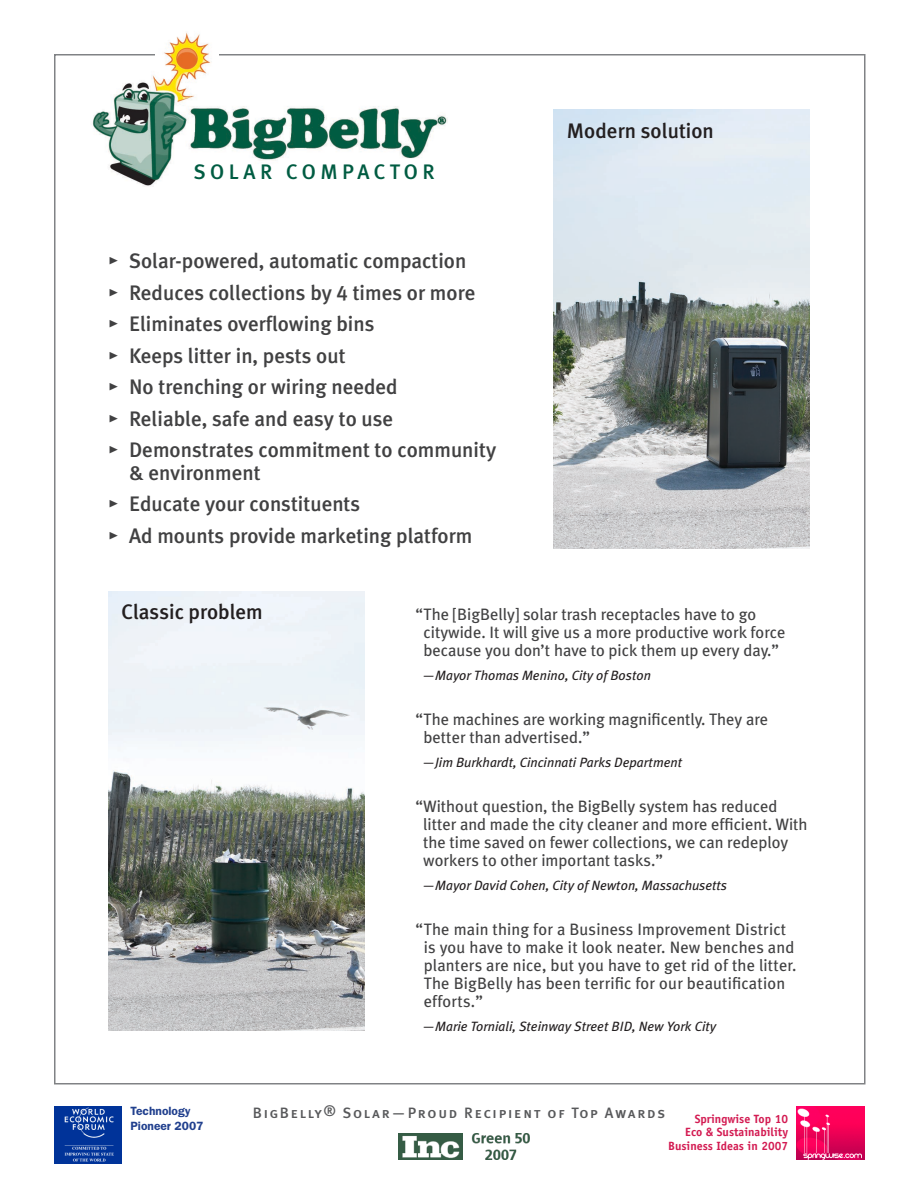
<style>
.page{position:relative;width:918px;height:1188px;background:#fff}
.page>*{position:absolute;margin:0;border:0;box-sizing:border-box;transform-origin:0 0}
.t1{font:500 21px/22.5px "Meta Plus Lining";color:#414142}
.t2{font:500 21px "Meta Plus Lining";color:#231f20}
.t3{font:500 21px "Meta Plus Lining";letter-spacing:.21em;color:#005c42}
.t4{font:16.5px/18px "Meta Plus Lining";color:#414142}
.t5{font:15px "Meta Plus Medium Caps";letter-spacing:.115em;color:#58595b}
.t6{font:italic 13.5px "Meta Plus Lining";color:#231f20}
.t7{font:700 12px/13.5px "Officina Sans";color:#d31b52;text-align:right}
.t8{font:600 12px/15px "Franklin Gothic";color:#21408e}
.s1{font-family:"Meta Plus Medium Caps";font-weight:400}
</style>
<div class="page">
<img style="left:92px;top:75px;width:356px;height:111px">
<img style="left:108px;top:591px;width:256px;height:439px">
<img style="left:554px;top:110px;width:256px;height:439px">
<img style="left:155px;top:32px;width:63px;height:47px">
<img style="left:54px;top:1106px;width:68px;height:58px">
<img style="left:398px;top:1133px;width:65px;height:27px">
<img style="left:472px;top:1133px;width:57px;height:27px">
<img style="left:797px;top:1106px;width:67px;height:54px">
<p class="t3" style="left:194px;top:160px;width:243px">SOLAR COMPACTOR</p>
<p class="t1" style="left:108px;top:250px;width:360px"><span class="s1">•</span> Solar-powered, automatic compaction</p>
<p class="t1" style="left:108px;top:281px;width:369px"><span class="s1">•</span> Reduces collections by 4 times or more</p>
<p class="t1" style="left:108px;top:313px;width:268px"><span class="s1">•</span> Eliminates overflowing bins</p>
<p class="t1" style="left:108px;top:344px;width:239px"><span class="s1">•</span> Keeps litter in, pests out</p>
<p class="t1" style="left:108px;top:376px;width:291px"><span class="s1">•</span> No trenching or wiring needed</p>
<p class="t1" style="left:108px;top:407px;width:287px"><span class="s1">•</span> Reliable, safe and easy to use</p>
<p class="t1" style="left:129px;top:439px;width:369px;text-indent:-21px"><span class="s1">•</span> Demonstrates commitment to community &amp; environment</p>
<p class="t1" style="left:108px;top:493px;width:254px"><span class="s1">•</span> Educate your constituents</p>
<p class="t1" style="left:108px;top:524px;width:366px"><span class="s1">•</span> Ad mounts provide marketing platform</p>
<p class="t2" style="left:567px;top:119px;width:148px">Modern solution</p>
<p class="t2" style="left:122px;top:600px;width:143px">Classic problem</p>
<p class="t4" style="left:424px;top:605px;width:363px;text-indent:-8px">“The [BigBelly] solar trash receptacles have to go citywide. It will give us a more productive work force because you don’t have to pick them up every day.”</p>
<p class="t6" style="left:422px;top:667px;width:230px">—Mayor Thomas Menino, City of Boston</p>
<p class="t4" style="left:424px;top:710px;width:346px;text-indent:-8px">“The machines are working magnificently. They are better than advertised.”</p>
<p class="t6" style="left:422px;top:754px;width:261px">—Jim Burkhardt, Cincinnati Parks Department</p>
<p class="t4" style="left:423px;top:797px;width:386px;text-indent:-8px">“Without question, the BigBelly system has reduced litter and made the city cleaner and more efficient. With the time saved on fewer collections, we can redeploy workers to other important tasks.”</p>
<p class="t6" style="left:422px;top:877px;width:306px">—Mayor David Cohen, City of Newton, Massachusetts</p>
<p class="t4" style="left:424px;top:920px;width:374px;text-indent:-8px">“The main thing for a Business Improvement District is you have to make it look neater. New benches and planters are nice, but you have to get rid of the litter.<br>The BigBelly has been terrific for our beautification efforts.”</p>
<p class="t6" style="left:422px;top:1018px;width:295px">—Marie Torniali, Steinway Street BID, New York City</p>
<p class="t8" style="left:130px;top:1103px;width:74px">Technology<br>Pioneer 2007</p>
<p class="t5" style="left:253px;top:1104px;width:414px">BigBelly® Solar—Proud Recipient of Top Awards</p>
<p class="t7" style="left:668px;top:1112px;width:122px">Springwise Top 10<br>Eco &amp; Sustainability<br>Business Ideas in 2007</p>
</div>
